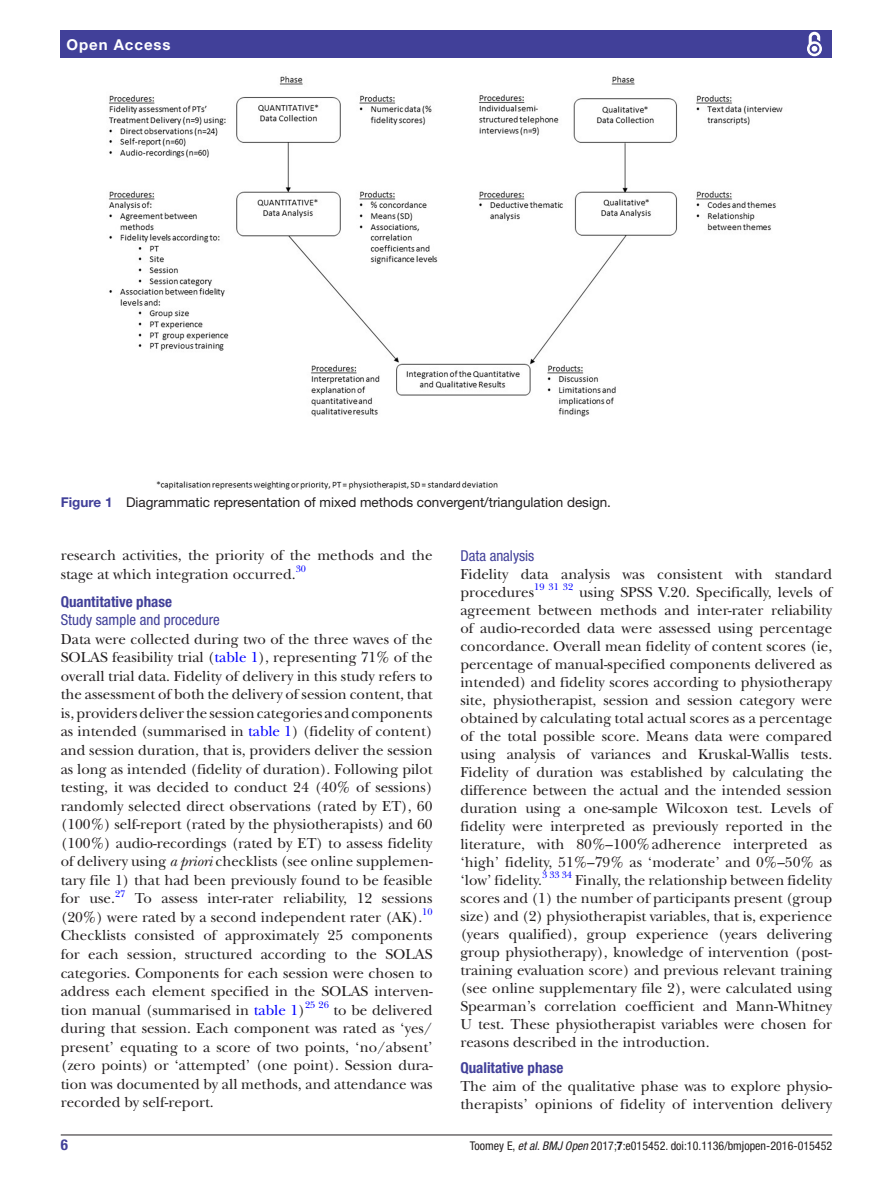
<style>
.page{position:relative;width:893px;height:1191px;background:#fff}
.page>*{position:absolute;margin:0;border:0;box-sizing:border-box;transform-origin:0 0}
.t1{font:15px/18px "New Baskerville";color:#231f20;text-align:justify}
.t2{font:condensed 15px "Helvetica Neue LT Std";color:#414099}
.t3{font:700 condensed 15px "Helvetica Neue LT Std";color:#414099}
.t4{font:700 15px "Helvetica Neue LT Std";letter-spacing:.065em;color:#fff}
.t5{font:13.5px "Helvetica Neue LT Std";color:#231f20}
.t6{font:condensed 12px "Helvetica Neue LT Std";color:#231f20}
.t7{font:9.9px "New Baskerville";color:#00f}
.s1{font-weight:700;color:#414099}
.s2{color:#00f}
.s3{font-style:italic}
.s4{font-weight:700}
</style>
<div class="page">
<hr style="left:61px;top:1134px;width:771px;height:1px;background:#231f20">
<div style="left:61px;top:31px;width:771px;height:27px;background:#414099"></div>
<svg style="left:807px;top:31px;width:15px;height:26px"></svg>
<img style="left:109px;top:76px;width:674px;height:413px">
<p class="t4" style="left:66px;top:35px;width:106px">Open Access</p>
<p class="t5" style="left:61px;top:494px;width:552px"><span class="s1">Figure 1</span> Diagrammatic representation of mixed methods convergent/triangulation design.</p>
<p class="t1" style="left:61px;top:546px;width:373px;line-height:18.6px">research activities, the priority of the methods and the stage at which integration occurred.</p>
<p class="t7" style="left:296px;top:563px;width:12px">30</p>
<p class="t3" style="left:61px;top:592px;width:113px">Quantitative phase</p>
<p class="t2" style="left:61px;top:611px;width:161px">Study sample and procedure</p>
<p class="t1" style="left:61px;top:629px;width:373px;line-height:18.6px">Data were collected during two of the three waves of the SOLAS feasibility trial (<span class="s2">table 1</span>), representing 71% of the overall trial data. Fidelity of delivery in this study refers to the assessment of both the delivery of session content, that is, providers deliver the session categories and components as intended (summarised in <span class="s2">table 1</span>) (fidelity of content) and session duration, that is, providers deliver the session as long as intended (fidelity of duration). Following pilot testing, it was decided to conduct 24 (40% of sessions) randomly selected direct observations (rated by ET), 60 (100%) self-report (rated by the physiotherapists) and 60 (100%) audio-recordings (rated by ET) to assess fidelity of delivery using <span class="s3">a priori</span> checklists (see online supplemen&shy;tary file 1) that had been previously found to be feasible for use.<sup>27</sup></p>
<p class="t1" style="left:61px;top:889px;width:373px;line-height:18.6px;text-indent:74px">To assess inter-rater reliability, 12 sessions (20%) were rated by a second independent rater (AK).</p>
<p class="t7" style="left:422px;top:906px;width:12px">10</p>
<p class="t1" style="left:61px;top:926px;width:373px;line-height:18.6px">Checklists consisted of approximately 25 components for each session, structured according to the SOLAS categories. Components for each session were chosen to address each element specified in the SOLAS interven&shy;tion manual (summarised in <span class="s2">table 1</span>)</p>
<p class="t7" style="left:305px;top:999px;width:25px">25 26</p>
<p class="t1" style="left:61px;top:1000px;width:373px;line-height:18.6px;text-indent:273px">to be delivered during that session. Each component was rated as ‘yes/ present’ equating to a score of two points, ‘no/absent’ (zero points) or ‘attempted’ (one point). Session dura&shy;tion was documented by all methods, and attendance was recorded by self-report.</p>
<p class="t2" style="left:460px;top:547px;width:75px">Data analysis</p>
<p class="t1" style="left:460px;top:565px;width:373px">Fidelity data analysis was consistent with standard procedures<sup>19</sup> <sup>31</sup> <sup>32</sup> using SPSS V.20. Specifically, levels of agreement between methods and inter-rater reliability of audio-recorded data were assessed using percentage concordance. Overall mean fidelity of content scores (ie, percentage of manual-specified components delivered as intended) and fidelity scores according to physiotherapy site, physiotherapist, session and session category were obtained by calculating total actual scores as a percentage of the total possible score. Means data were compared using analysis of variances and Kruskal-Wallis tests.<br>Fidelity of duration was established by calculating the difference between the actual and the intended session duration using a one-sample Wilcoxon test. Levels of fidelity were interpreted as previously reported in the literature, with 80%–100%adherence interpreted as ‘high’ fidelity, 51%–79% as ‘moderate’ and 0%–50% as ‘low’ fidelity.<sup>3</sup> <sup>33</sup> <sup>34</sup> Finally, the relationship between fidelity scores and (1) the number of participants present (group size) and (2) physiotherapist variables, that is, experience (years qualified), group experience (years delivering group physiotherapy), knowledge of intervention (post&shy;training evaluation score) and previous relevant training (see online supplementary file 2), were calculated using Spearman’s correlation coefficient and Mann-Whitney U test. These physiotherapist variables were chosen for reasons described in the introduction.</p>
<p class="t3" style="left:460px;top:1059px;width:104px">Qualitative phase</p>
<p class="t1" style="left:460px;top:1077px;width:373px">The aim of the qualitative phase was to explore physio&shy;therapists’ opinions of fidelity of intervention delivery</p>
<p class="t3" style="left:61px;top:1135px;width:9px">6</p>
<p class="t6" style="left:470px;top:1138px;width:364px">Toomey E, <span class="s3">et al</span>. <span class="s3">BMJ Open</span> 2017;<span class="s4">7</span>:e015452. doi:10.1136/bmjopen-2016-015452</p>
</div>
